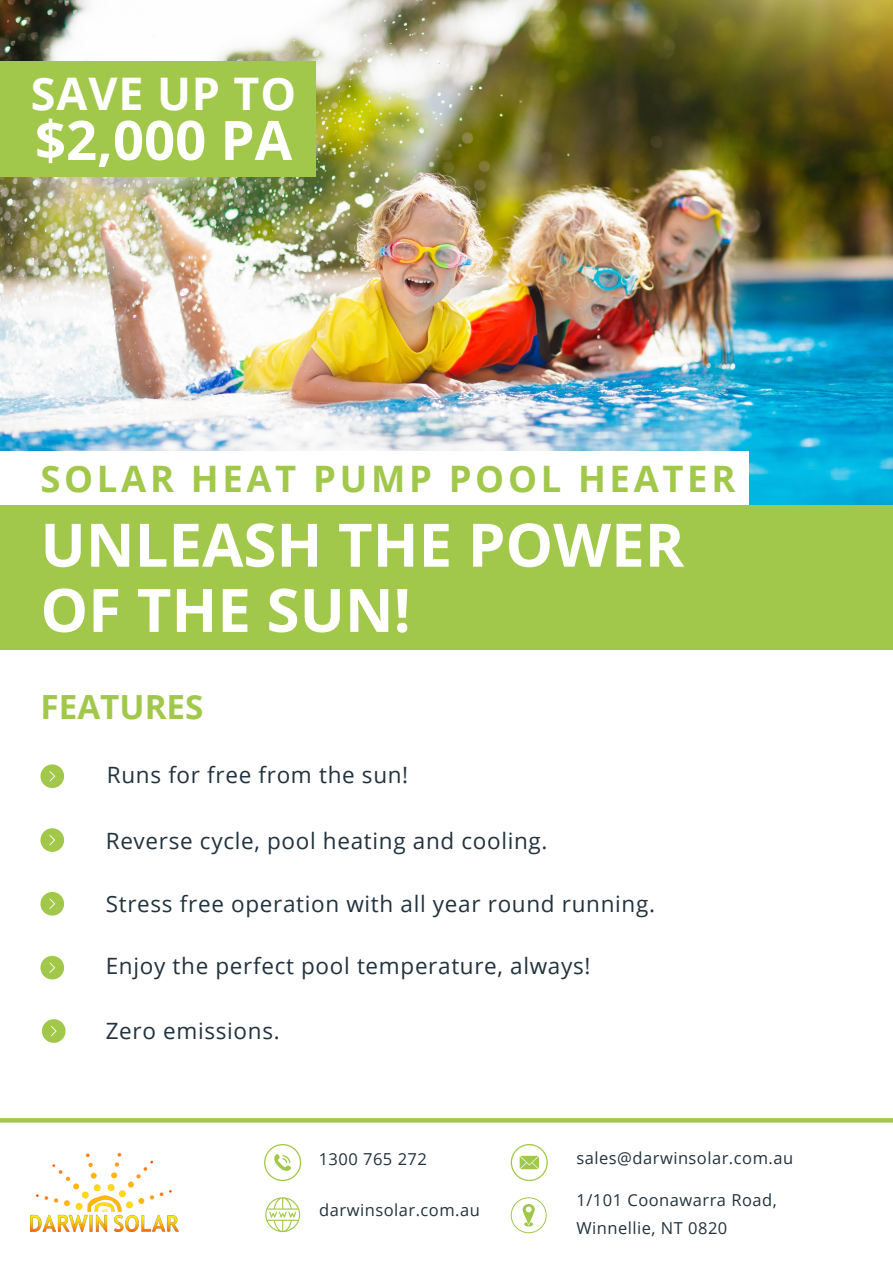
<style>
.page{position:relative;width:893px;height:1264px;background:#fff}
.page>*{position:absolute;margin:0;border:0;box-sizing:border-box;transform-origin:0 0}
.t1{font:700 60px/65.2px "Open Sans";color:#fff}
.t2{font:700 54.45px "Open Sans";color:#fff}
.t3{font:700 44.85px "Open Sans";letter-spacing:.02em;color:#fff}
.t4{font:700 36.45px "Open Sans";letter-spacing:.1em;color:#a1c84b}
.t5{font:700 33.3px "Open Sans";color:#a1c84b}
.t6{font:22.5px "Open Sans";letter-spacing:.03em;color:#22323e}
.t7{font:16.5px/28px "Open Sans";letter-spacing:.03em;color:#22323e}
</style>
<div class="page">
<img style="left:0;top:0;width:892px;height:505px">
<div style="left:0;top:505px;width:892px;height:144px;background:#a1c84b"></div>
<div style="left:0;top:451px;width:749px;height:54px;background:#fff"></div>
<svg style="left:40px;top:764px;width:24px;height:24px"></svg>
<svg style="left:40px;top:828px;width:24px;height:23px"></svg>
<svg style="left:40px;top:892px;width:24px;height:23px"></svg>
<svg style="left:40px;top:955px;width:24px;height:24px"></svg>
<svg style="left:42px;top:1019px;width:24px;height:23px"></svg>
<div style="left:0;top:61px;width:315px;height:115px;background:#a1c84b"></div>
<img style="left:30px;top:1152px;width:149px;height:79px">
<svg style="left:0;top:1118px;width:892px;height:4px;background:#a3c950"></svg>
<svg style="left:510px;top:1144px;width:38px;height:37px"></svg>
<svg style="left:510px;top:1197px;width:36px;height:36px"></svg>
<svg style="left:264px;top:1144px;width:37px;height:37px"></svg>
<svg style="left:265px;top:1197px;width:35px;height:35px"></svg>
<p class="t3" style="left:31px;top:62px;width:267px">SAVE UP TO</p>
<p class="t2" style="left:35px;top:102px;width:259px">$2,000 PA</p>
<p class="t4" style="left:40px;top:453px;width:696px">SOLAR HEAT PUMP POOL HEATER</p>
<p class="t1" style="left:40px;top:511px;width:645px">UNLEASH THE POWER<br>OF THE SUN!</p>
<p class="t5" style="left:40px;top:683px;width:164px">FEATURES</p>
<p class="t6" style="left:107px;top:759px;width:303px">Runs for free from the sun!</p>
<p class="t6" style="left:106px;top:824px;width:443px">Reverse cycle, pool heating and cooling.</p>
<p class="t6" style="left:106px;top:888px;width:550px">Stress free operation with all year round running.</p>
<p class="t6" style="left:106px;top:950px;width:486px">Enjoy the perfect pool temperature, always!</p>
<p class="t6" style="left:106px;top:1015px;width:175px">Zero emissions.</p>
<p class="t7" style="left:318px;top:1144px;width:110px">1300 765 272</p>
<p class="t7" style="left:319px;top:1195px;width:162px">darwinsolar.com.au</p>
<p class="t7" style="left:576px;top:1143px;width:218px">sales@darwinsolar.com.au</p>
<p class="t7" style="left:576px;top:1185px;width:202px">1/101 Coonawarra Road,<br>Winnellie, NT 0820</p>
</div>
